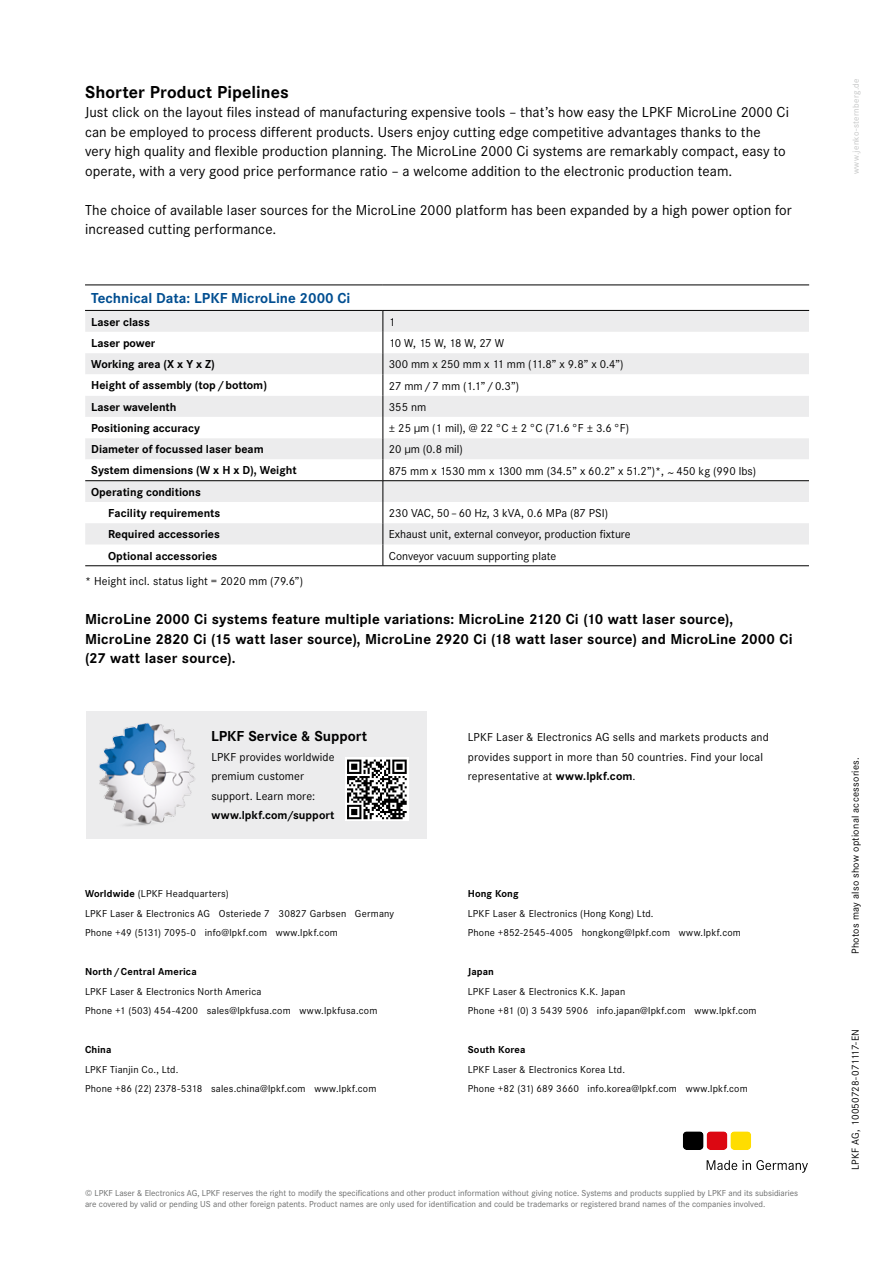
<style>
.page{position:relative;width:893px;height:1263px;background:#fff}
.page>*{position:absolute;margin:0;border:0;box-sizing:border-box;transform-origin:0 0}
.t1{font:700 18px "Corporate S";letter-spacing:.005em;color:#000}
.t2{font:15px/19.5px "Corporate S";letter-spacing:.005em;color:#000}
.t3{font:700 15px/19.5px "Corporate S";letter-spacing:.01em;color:#000}
.t4{font:700 15px "Corporate S";color:#004e91}
.t5{font:12px/19.5px "Corporate S";letter-spacing:.005em;color:#000}
.t6{font:700 12px/21.3px "Corporate S";color:#000}
.t7{font:10.5px/19.5px "Corporate S";letter-spacing:.02em;color:#000}
.t8{font:700 10.5px "Corporate S";letter-spacing:.015em;color:#000}
.t9{font:9px/10.8px "Corporate S";color:#6b6c6c}
.t10{font:9px "Corporate S";letter-spacing:.035em;color:#c5c6c6}
.s1{font-weight:700}
</style>
<div class="page">
<svg style="left:85px;top:285px;width:725px;height:281px"></svg>
<hr style="left:85px;top:285px;width:298px;height:1px;background:#000">
<hr style="left:383px;top:285px;width:426px;height:1px;background:#000">
<hr style="left:85px;top:310px;width:298px;height:1px;background:#000">
<hr style="left:383px;top:310px;width:426px;height:1px;background:#000">
<div style="left:87px;top:711px;width:340px;height:127px;background:#ececed"></div>
<img style="left:86px;top:716px;width:109px;height:120px">
<svg style="left:345px;top:757px;width:64px;height:64px"></svg>
<svg style="left:347px;top:759px;width:60px;height:60px;background:#7b7b7b"></svg>
<svg style="left:707px;top:1160px;width:101px;height:13px"></svg>
<svg style="left:683px;top:1131px;width:69px;height:19px"></svg>
<h1 class="t1" style="left:85px;top:81px;width:205px">Shorter Product Pipelines</h1>
<p class="t2" style="left:85px;top:102px;width:705px">Just click on the layout files instead of manufacturing expensive tools – that’s how easy the LPKF MicroLine 2000 Ci can be employed to process different products. Users enjoy cutting edge competitive advantages thanks to the very high quality and flexible production planning. The MicroLine 2000 Ci systems are remarkably compact, easy to operate, with a very good price performance ratio – a welcome addition to the electronic production team.</p>
<h2 class="t2" style="left:85px;top:200px;width:708px">The choice of available laser sources for the MicroLine 2000 platform has been expanded by a high power option for increased cutting performance.</h2>
<h2 class="t4" style="left:91px;top:289px;width:261px">Technical Data: LPKF MicroLine 2000 Ci</h2>
<p class="t6" style="left:91px;top:311px;width:60px">Laser class</p>
<p class="t5" style="left:389px;top:312px;width:8px">1</p>
<p class="t6" style="left:91px;top:332px;width:66px">Laser power</p>
<p class="t5" style="left:389px;top:333px;width:117px">10 W, 15 W, 18 W, 27 W</p>
<p class="t6" style="left:91px;top:354px;width:125px">Working area (X x Y x Z)</p>
<p class="t5" style="left:389px;top:355px;width:236px">300 mm x 250 mm x 11 mm (11.8” x 9.8” x 0.4”)</p>
<p class="t6" style="left:91px;top:375px;width:177px">Height of assembly (top/bottom)</p>
<p class="t5" style="left:389px;top:376px;width:132px">27 mm/7 mm (1.1”/0.3”)</p>
<p class="t6" style="left:91px;top:396px;width:87px">Laser wavelenth</p>
<p class="t5" style="left:389px;top:397px;width:39px">355 nm</p>
<p class="t6" style="left:91px;top:417px;width:110px">Positioning accuracy</p>
<p class="t5" style="left:389px;top:418px;width:242px">± 25 µm (1 mil), @ 22 °C ± 2 °C (71.6 °F ± 3.6 °F)</p>
<p class="t6" style="left:91px;top:439px;width:174px">Diameter of focussed laser beam</p>
<p class="t5" style="left:389px;top:440px;width:76px">20 µm (0.8 mil)</p>
<p class="t6" style="left:91px;top:460px;width:207px">System dimensions (W x H x D), Weight</p>
<p class="t5" style="left:389px;top:461px;width:277px">875 mm x 1530 mm x 1300 mm (34.5” x 60.2” x 51.2”)*,</p>
<p class="t5" style="left:667px;top:467px;width:10px">~</p>
<p class="t5" style="left:676px;top:461px;width:81px">450 kg (990 lbs)</p>
<p class="t6" style="left:108px;top:481px;width:114px;text-indent:-17px">Operating conditions<br>Facility requirements</p>
<p class="t5" style="left:389px;top:503px;width:221px">230 VAC, 50–60 Hz, 3 kVA, 0.6 MPa (87 PSI)</p>
<p class="t6" style="left:108px;top:524px;width:113px">Required accessories</p>
<p class="t5" style="left:389px;top:525px;width:243px">Exhaust unit, external conveyor, production fixture</p>
<p class="t6" style="left:108px;top:545px;width:111px">Optional accessories</p>
<p class="t5" style="left:389px;top:546px;width:169px">Conveyor vacuum supporting plate</p>
<p class="t5" style="left:85px;top:571px;width:220px">* Height incl. status light = 2020 mm (79.6”)</p>
<h2 class="t3" style="left:85px;top:610px;width:709px">MicroLine 2000 Ci systems feature multiple variations: MicroLine 2120 Ci (10 watt laser source),<br>MicroLine 2820 Ci (15 watt laser source), MicroLine 2920 Ci (18 watt laser source) and MicroLine 2000 Ci (27 watt laser source).</h2>
<h2 class="t3" style="left:211px;top:727px;width:158px">LPKF Service &amp; Support</h2>
<p class="t5" style="left:468px;top:727px;width:303px">LPKF Laser &amp; Electronics AG sells and markets products and provides support in more than 50 countries. Find your local representative at <span class="s1">www.lpkf.com</span>.</p>
<p class="t5" style="left:211px;top:747px;width:125px">LPKF provides worldwide premium customer support. Learn more:</p>
<p class="t6" style="left:211px;top:805px;width:125px">www.lpkf.com/support</p>
<p class="t7" style="left:85px;top:884px;width:311px"><span class="s1">Worldwide</span> (LPKF Headquarters)<br>LPKF Laser &amp; Electronics AG Osteriede 7 30827 Garbsen Germany<br>Phone +49 (5131) 7095-0 info@lpkf.com www.lpkf.com</p>
<p class="t8" style="left:85px;top:965px;width:113px">North/Central America</p>
<p class="t7" style="left:85px;top:981px;width:294px">LPKF Laser &amp; Electronics North America<br>Phone +1 (503) 454-4200 sales@lpkfusa.com www.lpkfusa.com</p>
<p class="t8" style="left:85px;top:1043px;width:28px">China</p>
<p class="t7" style="left:85px;top:1059px;width:293px">LPKF Tianjin Co., Ltd.<br>Phone +86 (22) 2378-5318 sales.china@lpkf.com www.lpkf.com</p>
<p class="t8" style="left:468px;top:887px;width:52px">Hong Kong</p>
<p class="t7" style="left:468px;top:903px;width:275px">LPKF Laser &amp; Electronics (Hong Kong) Ltd.<br>Phone +852-2545-4005 hongkong@lpkf.com www.lpkf.com</p>
<p class="t8" style="left:468px;top:965px;width:28px">Japan</p>
<p class="t7" style="left:468px;top:981px;width:290px">LPKF Laser &amp; Electronics K.K. Japan<br>Phone +81 (0) 3 5439 5906 info.japan@lpkf.com www.lpkf.com</p>
<p class="t8" style="left:468px;top:1043px;width:59px">South Korea</p>
<p class="t7" style="left:468px;top:1059px;width:282px">LPKF Laser &amp; Electronics Korea Ltd.<br>Phone +82 (31) 689 3660 info.korea@lpkf.com www.lpkf.com</p>
<p class="t9" style="left:85px;top:1188px;width:715px">© LPKF Laser &amp; Electronics AG, LPKF reserves the right to modify the specifications and other product information without giving notice. Systems and products supplied by LPKF and its subsidiaries are covered by valid or pending US and other foreign patents. Product names are only used for identification and could be trademarks or registered brand names of the companies involved.</p>
<p class="t10" style="left:851px;top:174px;width:97px;rotate:-90deg">www.jenko-sternberg.de</p>
<p class="t7" style="left:845px;top:954px;width:199px;rotate:-90deg">Photos may also show optional accessories.</p>
<p class="t7" style="left:845px;top:1170px;width:143px;rotate:-90deg">LPKF AG, 10050728-071117-EN</p>
</div>
